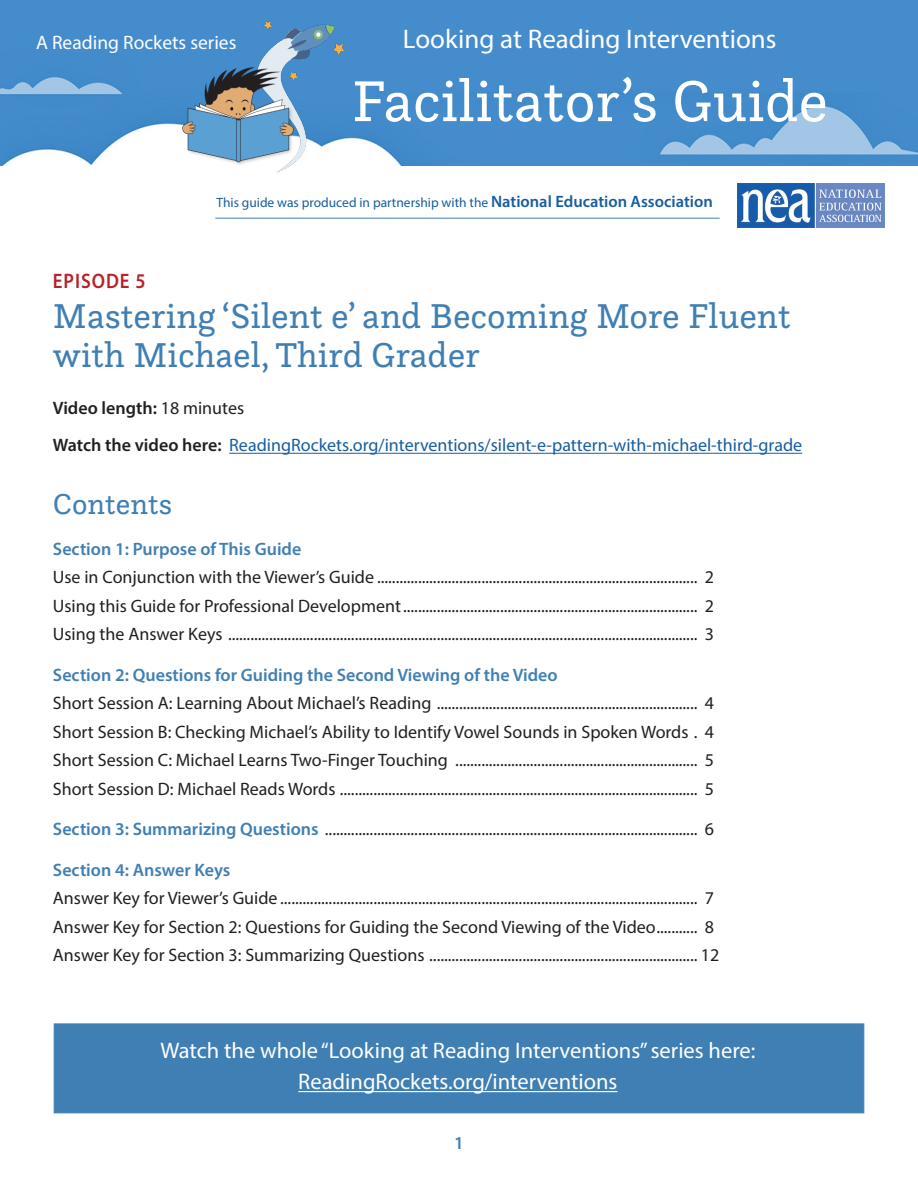
<style>
.page{position:relative;width:918px;height:1188px;background:#fff}
.page>*{position:absolute;margin:0;border:0;box-sizing:border-box;transform-origin:0 0}
.t1{font:60px "Questa Slab";color:#fff}
.t2{font:36px/39px "Questa Slab";color:#3f7fb3}
.t3{font:30px "Questa Slab";color:#3f7fb3}
.t4{font:27px "Myriad Pro";color:#fff}
.sub-subheads{font:22.5px/31.5px "Myriad Pro";color:#fff;text-align:center}
.t5{font:600 21px "Myriad Pro";letter-spacing:.05em;color:#b82129;scale:.9 1}
.t6{font:19.5px "Myriad Pro";color:#fff}
.t7{font:18px "Myriad Pro";color:#231f20}
.t8{font:600 18px "Myriad Pro";color:#3f7fb3}
.t9{font:18px "Myriad Pro";color:#175d9e}
.t10{font:600 18px "Myriad Pro";color:#231f20}
.t11{font:13.5px "Myriad Pro";color:#175d9e}
.s1{font-weight:600;font-size:16.5px}
.s2{font-weight:400}
.s3{font-weight:600;color:#231f20}
.s4{font-weight:600;color:#3f7fb3}
</style>
<div class="page">
<hr style="left:229px;top:453px;width:573px;height:1px;background:#175d9e">
<img style="left:0;top:0;width:918px;height:165px">
<img style="left:183px;top:22px;width:162px;height:150px">
<div style="left:54px;top:1024px;width:810px;height:89px;background:#3f7fb3"></div>
<hr style="left:298px;top:1091px;width:320px;height:1px;background:#fff">
<img style="left:737px;top:184px;width:147px;height:43px">
<hr style="left:215px;top:218px;width:505px;height:1px;background:#3f7fb3">
<p class="t6" style="left:36px;top:30px;width:202px">A Reading Rockets series</p>
<p class="t4" style="left:403px;top:22px;width:375px">Looking at Reading Interventions</p>
<p class="t1" style="left:352px;top:63px;width:478px">Facilitator’s Guide</p>
<p class="t11" style="left:216px;top:194px;width:498px">This guide was produced in partnership with the <span class="s1">National Education Association</span></p>
<p class="t5" style="left:53px;top:268px;width:104px">EPISODE 5</p>
<p class="t2" style="left:53px;top:296px;width:739px">Mastering ‘Silent e’ and Becoming More Fluent with Michael, Third Grader</p>
<p class="t10" style="left:53px;top:396px;width:193px">Video length: <span class="s2">18 minutes</span></p>
<p class="t9" style="left:53px;top:434px;width:751px"><span class="s3">Watch the video here:</span> ReadingRockets.org/interventions/silent-e-pattern-with-michael-third-grade</p>
<p class="t3" style="left:53px;top:485px;width:121px">Contents</p>
<p class="t8" style="left:53px;top:537px;width:250px">Section 1: Purpose of This Guide</p>
<p class="t7" style="left:53px;top:566px;width:663px">Use in Conjunction with the Viewer’s Guide ...................................................................................... 2</p>
<p class="t7" style="left:53px;top:595px;width:663px">Using this Guide for Professional Development............................................................................... 2</p>
<p class="t7" style="left:53px;top:623px;width:663px">Using the Answer Keys .............................................................................................................................. 3</p>
<p class="t8" style="left:53px;top:663px;width:506px">Section 2: Questions for Guiding the Second Viewing of the Video</p>
<p class="t7" style="left:53px;top:692px;width:663px">Short Session A: Learning About Michael’s Reading ...................................................................... 4</p>
<p class="t7" style="left:53px;top:721px;width:663px">Short Session B: Checking Michael’s Ability to Identify Vowel Sounds in Spoken Words . 4</p>
<p class="t7" style="left:53px;top:749px;width:663px">Short Session C: Michael Learns Two-Finger Touching ................................................................. 5</p>
<p class="t7" style="left:53px;top:778px;width:663px">Short Session D: Michael Reads Words ................................................................................................ 5</p>
<p class="t7" style="left:53px;top:818px;width:663px"><span class="s4">Section 3: Summarizing Questions</span> .................................................................................................... 6</p>
<p class="t8" style="left:53px;top:858px;width:179px">Section 4: Answer Keys</p>
<p class="t7" style="left:53px;top:887px;width:663px">Answer Key for Viewer’s Guide ................................................................................................................ 7</p>
<p class="t7" style="left:53px;top:916px;width:663px">Answer Key for Section 2: Questions for Guiding the Second Viewing of the Video........... 8</p>
<p class="t7" style="left:53px;top:944px;width:668px">Answer Key for Section 3: Summarizing Questions ........................................................................ 12</p>
<p class="sub-subheads" style="left:160px;top:1034px;width:596px">Watch the whole “Looking at Reading Interventions” series here:<br>ReadingRockets.org/interventions</p>
<p class="t8" style="left:454px;top:1132px;width:11px">1</p>
</div>
